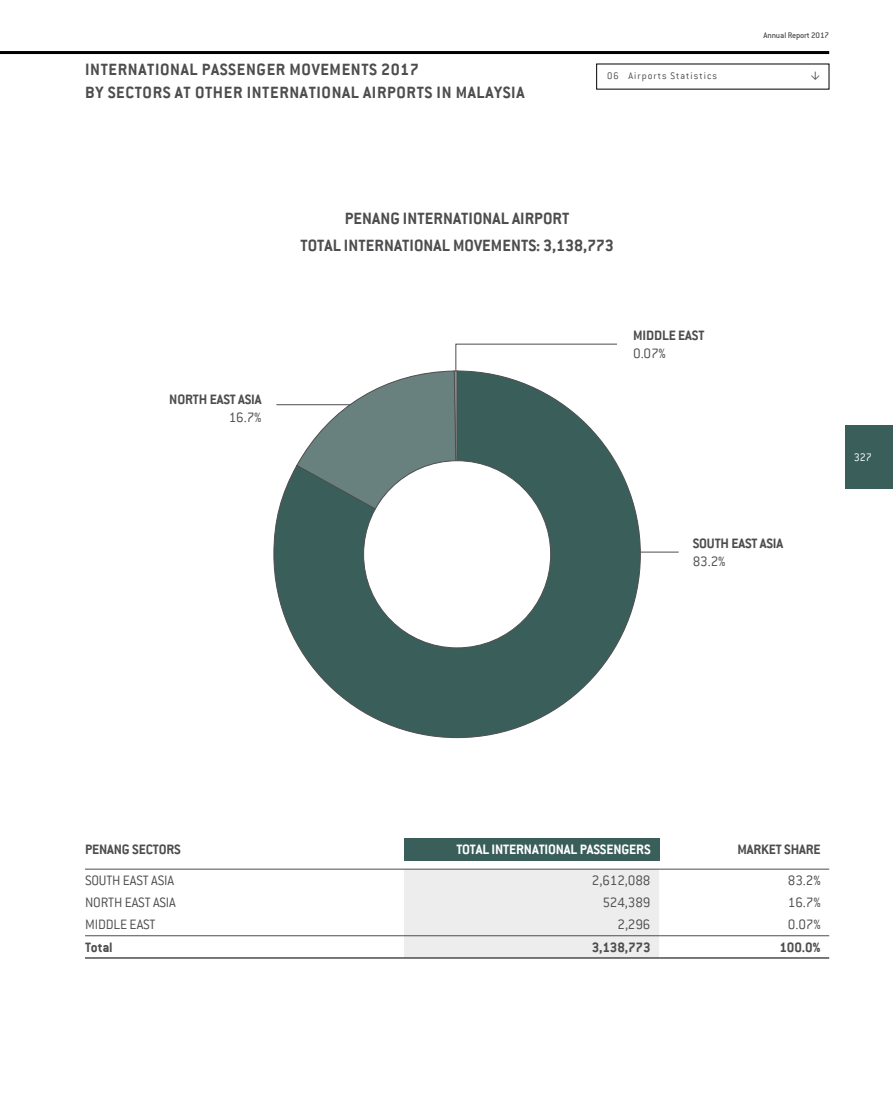
<style>
.page{position:relative;width:893px;height:1106px;background:#fff}
.page>*{position:absolute;margin:0;border:0;box-sizing:border-box;transform-origin:0 0}
.t1{font:700 18px/22.5px "Conduit ITC";letter-spacing:.035em;color:#4d4d4f}
.t2{font:700 18px/27px "Conduit ITC";letter-spacing:.005em;color:#4d4d4f;text-align:center}
.t3{font:300 15px "Conduit ITC";letter-spacing:-.01em;color:#4d4d4f}
.t4{font:700 15px "Conduit ITC";letter-spacing:-.01em;color:#4d4d4f}
.t5{font:700 15px "Conduit ITC";letter-spacing:-.01em;color:#fff}
.t6{font:300 12px "Conduit ITC";color:#fff}
.t7{font:300 10.5px "Conduit ITC";letter-spacing:.1em;color:#4d4d4f}
.t8{font:9px "Conduit ITC";letter-spacing:-.01em;color:#4d4d4f}
</style>
<div class="page">
<hr style="left:0;top:51px;width:829px;height:3px;background:#000">
<div style="left:845px;top:425px;width:48px;height:64px;background:#3a5f5a"></div>
<hr style="left:626px;top:551px;width:53px;height:1px;background:#4d4d4f">
<div style="left:404px;top:838px;width:255px;height:22px;background:#3a5f5a"></div>
<div style="left:404px;top:870px;width:255px;height:87px;background:#ededee"></div>
<hr style="left:85px;top:869px;width:319px;height:1px;background:#4d4d4f">
<hr style="left:404px;top:869px;width:255px;height:1px;background:#4d4d4f">
<hr style="left:659px;top:869px;width:170px;height:1px;background:#4d4d4f">
<hr style="left:85px;top:935px;width:319px;height:1px;background:#4d4d4f">
<hr style="left:404px;top:935px;width:255px;height:1px;background:#4d4d4f">
<hr style="left:659px;top:935px;width:170px;height:1px;background:#4d4d4f">
<hr style="left:85px;top:957px;width:319px;height:1px;background:#4d4d4f">
<hr style="left:404px;top:957px;width:255px;height:1px;background:#4d4d4f">
<hr style="left:659px;top:957px;width:170px;height:1px;background:#4d4d4f">
<svg style="left:455px;top:343px;width:162px;height:27px"></svg>
<svg style="left:273px;top:370px;width:368px;height:368px"></svg>
<div style="left:364px;top:461px;width:187px;height:187px;background:#fff;border-radius:50%"></div>
<p class="t1" style="left:85px;top:58px;width:441px">INTERNATIONAL PASSENGER MOVEMENTS 2017<br>BY SECTORS AT OTHER INTERNATIONAL AIRPORTS IN MALAYSIA</p>
<p class="t7" style="left:607px;top:70px;width:111px">06 Airports Statistics</p>
<p class="t8" style="left:763px;top:30px;width:67px">Annual Report 2017</p>
<p class="t4" style="left:169px;top:390px;width:94px">NORTH EAST ASIA</p>
<p class="t3" style="left:229px;top:409px;width:34px">16.7%</p>
<p class="t2" style="left:300px;top:204px;width:315px">PENANG INTERNATIONAL AIRPORT<br>TOTAL INTERNATIONAL MOVEMENTS: 3,138,773</p>
<p class="t4" style="left:633px;top:326px;width:73px">MIDDLE EAST</p>
<p class="t3" style="left:633px;top:345px;width:34px">0.07%</p>
<p class="t4" style="left:693px;top:534px;width:92px">SOUTH EAST ASIA</p>
<p class="t3" style="left:693px;top:553px;width:34px">83.2%</p>
<p class="t6" style="left:854px;top:451px;width:20px">327</p>
<p class="t4" style="left:85px;top:840px;width:97px">PENANG SECTORS</p>
<p class="t5" style="left:456px;top:840px;width:196px">TOTAL INTERNATIONAL PASSENGERS</p>
<p class="t4" style="left:737px;top:840px;width:85px">MARKET SHARE</p>
<p class="t3" style="left:85px;top:872px;width:91px">SOUTH EAST ASIA</p>
<p class="t3" style="left:592px;top:872px;width:60px">2,612,088</p>
<p class="t3" style="left:788px;top:872px;width:34px">83.2%</p>
<p class="t3" style="left:85px;top:894px;width:92px">NORTH EAST ASIA</p>
<p class="t3" style="left:602px;top:894px;width:50px">524,389</p>
<p class="t3" style="left:788px;top:894px;width:34px">16.7%</p>
<p class="t3" style="left:85px;top:916px;width:72px">MIDDLE EAST</p>
<p class="t3" style="left:617px;top:916px;width:35px">2,296</p>
<p class="t3" style="left:788px;top:916px;width:34px">0.07%</p>
<p class="t4" style="left:85px;top:938px;width:29px">Total</p>
<p class="t4" style="left:592px;top:938px;width:60px">3,138,773</p>
<p class="t4" style="left:779px;top:938px;width:43px">100.0%</p>
</div>
